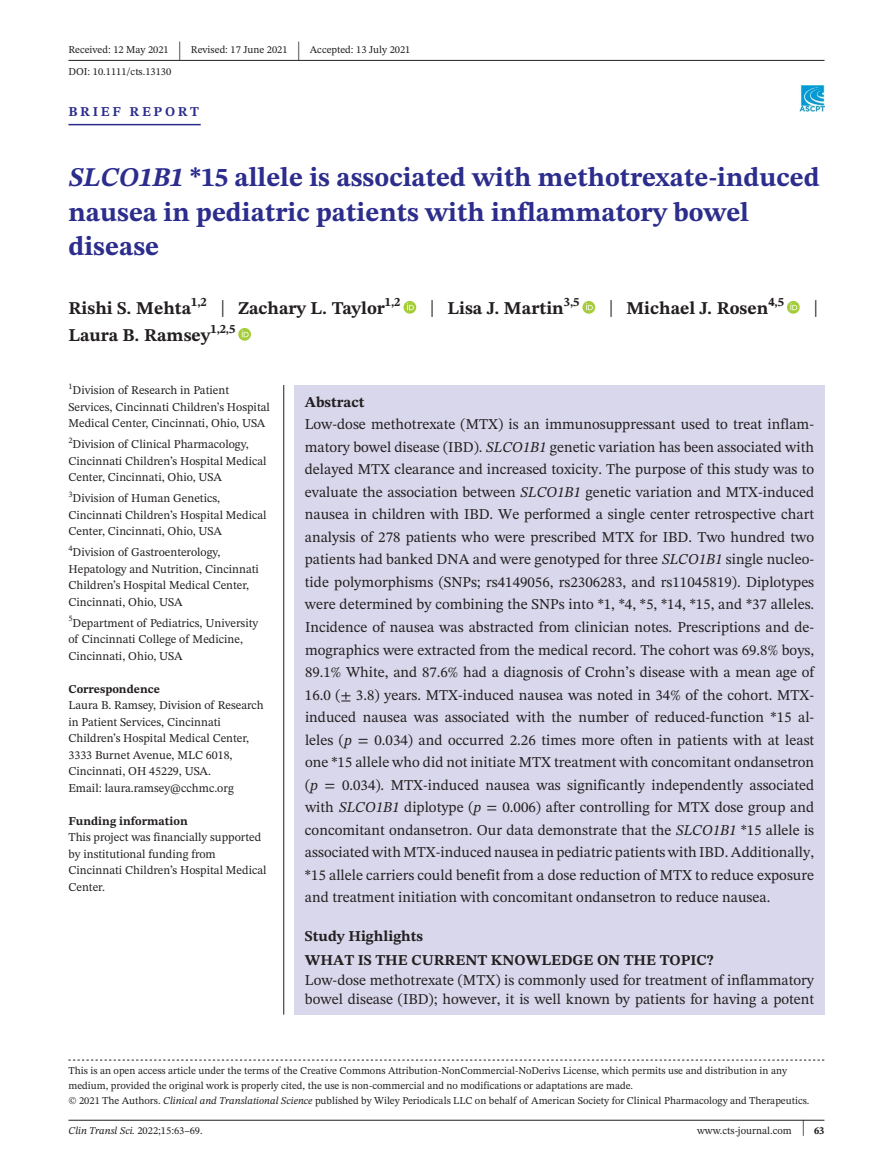
<style>
.page{position:relative;width:893px;height:1174px;background:#fff}
.page>*{position:absolute;margin:0;border:0;box-sizing:border-box;transform-origin:0 0}
.t1{font:700 27px/34.5px "STIX Two Text";color:#2c2d8c}
.t2{font:25.65px "STIX Two Text";color:#231f20;scale:.49 1}
.t3{font:23.4px "STIX Two Text";color:#231f20;scale:.77 1}
.t4{font:700 18px "STIX Two Text";color:#231f20}
.t5{font:15px/22.5px "STIX Two Text";color:#231f20;text-align:justify}
.t6{font:700 15px/24px "STIX Two Text";color:#231f20}
.t7{font:700 13.5px "STIX Two Text";letter-spacing:.2em;color:#2c2d8c}
.t8{font:12px/16.5px "STIX Two Text";color:#231f20}
.t9{font:700 12px "STIX Two Text";color:#231f20}
.t10{font:10.5px/15px "STIX Two Text";color:#231f20}
.t11{font:italic 10.5px "STIX Two Text";color:#231f20}
.t12{font:8.4px "STIX Two Text";color:#231f20}
.s1{font-style:italic}
.s2{font-weight:400;font-size:23.4px}
.s3{font-style:normal}
.s4{font-size:22.2px}
.s5{font-weight:700}
</style>
<div class="page">
<hr style="left:68px;top:1119px;width:756px;height:1px;background:#231f20">
<img style="left:799px;top:85px;width:25px;height:26px">
<hr style="left:68px;top:60px;width:756px;height:1px;background:#231f20">
<hr style="left:68px;top:124px;width:133px;height:1px;background:#2c2d8c">
<svg style="left:403px;top:301px;width:13px;height:13px"></svg>
<svg style="left:407px;top:303px;width:7px;height:7px"></svg>
<svg style="left:582px;top:301px;width:13px;height:13px"></svg>
<svg style="left:586px;top:303px;width:7px;height:7px"></svg>
<svg style="left:787px;top:301px;width:13px;height:13px"></svg>
<svg style="left:790px;top:303px;width:7px;height:7px"></svg>
<svg style="left:238px;top:328px;width:13px;height:13px"></svg>
<svg style="left:242px;top:330px;width:7px;height:7px"></svg>
<svg style="left:68px;top:1059px;width:756px;height:1px"></svg>
<div style="left:294px;top:385px;width:530px;height:629px;background:#d9d7eb"></div>
<hr style="left:283px;top:385px;width:1px;height:629px;background:#231f20">
<p class="t10" style="left:68px;top:42px;width:102px">Received: 12 May 2021</p>
<h2 class="t2" style="left:178px;top:32px;width:8px">|</h2>
<p class="t10" style="left:191px;top:42px;width:98px">Revised: 17 June 2021</p>
<h2 class="t2" style="left:297px;top:32px;width:8px">|</h2>
<p class="t10" style="left:310px;top:42px;width:102px">Accepted: 13 July 2021</p>
<p class="t10" style="left:68px;top:64px;width:104px">DOI: 10.1111/cts.13130</p>
<p class="t7" style="left:68px;top:101px;width:132px">BRIEF REPORT</p>
<h1 class="t1" style="left:68px;top:161px;width:753px"><span class="s1">SLCO1B1</span> *15 allele is associated with methotrexate-induced nausea in pediatric patients with inflammatory bowel disease</h1>
<p class="t4" style="left:68px;top:295px;width:334px">Rishi S. Mehta<sup>1,2</sup> <span class="s2">|</span> Zachary L. Taylor<sup>1,2</sup></p>
<p class="t4" style="left:430px;top:295px;width:151px"><span class="s2">|</span> Lisa J. Martin<sup>3,5</sup></p>
<p class="t4" style="left:609px;top:295px;width:177px"><span class="s2">|</span> Michael J. Rosen<sup>4,5</sup></p>
<h3 class="t3" style="left:813px;top:291px;width:8px">|</h3>
<p class="t4" style="left:68px;top:322px;width:168px">Laura B. Ramsey<sup>1,2,5</sup></p>
<p class="t12" style="left:68px;top:380px;width:6px">1</p>
<p class="t8" style="left:68px;top:382px;width:203px;text-indent:4px">Division of Research in Patient<br>Services, Cincinnati Children’s Hospital<br>Medical Center, Cincinnati, Ohio, USA</p>
<p class="t12" style="left:68px;top:434px;width:6px">2</p>
<p class="t8" style="left:68px;top:436px;width:200px;text-indent:4px">Division of Clinical Pharmacology,<br>Cincinnati Children’s Hospital Medical<br>Center, Cincinnati, Ohio, USA</p>
<p class="t12" style="left:68px;top:488px;width:6px">3</p>
<p class="t8" style="left:68px;top:490px;width:200px;text-indent:4px">Division of Human Genetics,<br>Cincinnati Children’s Hospital Medical<br>Center, Cincinnati, Ohio, USA</p>
<p class="t12" style="left:68px;top:542px;width:6px">4</p>
<p class="t8" style="left:68px;top:544px;width:192px;text-indent:4px">Division of Gastroenterology,<br>Hepatology and Nutrition, Cincinnati<br>Children’s Hospital Medical Center,<br>Cincinnati, Ohio, USA</p>
<p class="t12" style="left:68px;top:612px;width:6px">5</p>
<p class="t8" style="left:68px;top:614px;width:191px;text-indent:4px">Department of Pediatrics, University of Cincinnati College of Medicine,<br>Cincinnati, Ohio, USA</p>
<p class="t9" style="left:68px;top:680px;width:93px">Correspondence</p>
<p class="t8" style="left:68px;top:697px;width:197px">Laura B. Ramsey, Division of Research in Patient Services, Cincinnati Children’s Hospital Medical Center, 3333 Burnet Avenue, MLC 6018, Cincinnati, OH 45229, USA.<br>Email: laura.ramsey@cchmc.org</p>
<p class="t9" style="left:68px;top:812px;width:121px">Funding information</p>
<p class="t8" style="left:68px;top:829px;width:200px">This project was financially supported by institutional funding from<br>Cincinnati Children’s Hospital Medical<br>Center.</p>
<p class="t6" style="left:305px;top:390px;width:61px">Abstract</p>
<p class="t5" style="left:305px;top:413px;width:511px">Low-dose methotrexate (MTX) is an immunosuppressant used to treat inflam&shy;matory bowel disease (IBD). <span class="s1">SLCO1B1</span> genetic variation has been associated with delayed MTX clearance and increased toxicity. The purpose of this study was to evaluate the association between <span class="s1">SLCO1B1</span> genetic variation and MTX-induced nausea in children with IBD. We performed a single center retrospective chart analysis of 278 patients who were prescribed MTX for IBD. Two hundred two patients had banked DNA and were genotyped for three <span class="s1">SLCO1B1</span> single nucleo&shy;tide polymorphisms (SNPs; rs4149056, rs2306283, and rs11045819). Diplotypes were determined by combining the SNPs into *1, *4, *5, *14, *15, and *37 alleles.<br>Incidence of nausea was abstracted from clinician notes. Prescriptions and de&shy;mographics were extracted from the medical record. The cohort was 69.8% boys, 89.1% White, and 87.6% had a diagnosis of Crohn’s disease with a mean age of 16.0 (± 3.8) years. MTX-induced nausea was noted in 34% of the cohort. MTX&shy;induced nausea was associated with the number of reduced-function *15 al&shy;leles (<span class="s1">p</span> = 0.034) and occurred 2.26 times more often in patients with at least one *15 allele who did not initiate MTX treatment with concomitant ondansetron (<span class="s1">p</span> = 0.034). MTX-induced nausea was significantly independently associated with <span class="s1">SLCO1B1</span> diplotype (<span class="s1">p</span> = 0.006) after controlling for MTX dose group and concomitant ondansetron. Our data demonstrate that the <span class="s1">SLCO1B1</span> *15 allele is associated with MTX-induced nausea in pediatric patients with IBD. Additionally, *15 allele carriers could benefit from a dose reduction of MTX to reduce exposure and treatment initiation with concomitant ondansetron to reduce nausea.</p>
<p class="t6" style="left:305px;top:924px;width:410px">Study Highlights<br>WHAT IS THE CURRENT KNOWLEDGE ON THE TOPIC?</p>
<p class="t5" style="left:305px;top:969px;width:511px;line-height:19.5px">Low-dose methotrexate (MTX) is commonly used for treatment of inflammatory bowel disease (IBD); however, it is well known by patients for having a potent</p>
<p class="t10" style="left:68px;top:1063px;width:743px">This is an open access article under the terms of the Creative Commons Attribution-NonCommercial-NoDerivs License, which permits use and distribution in any medium, provided the original work is properly cited, the use is non-commercial and no modifications or adaptations are made.<br>© 2021 The Authors. <span class="s1">Clinical and Translational Science</span> published by Wiley Periodicals LLC on behalf of American Society for Clinical Pharmacology and Therapeutics.</p>
<p class="t11" style="left:68px;top:1123px;width:136px">Clin Transl Sci. <span class="s3">2022;15:63–69.</span></p>
<p class="t10" style="left:697px;top:1123px;width:129px">www.cts-journal.com <span class="s4">|</span> <span class="s5">63</span></p>
</div>
